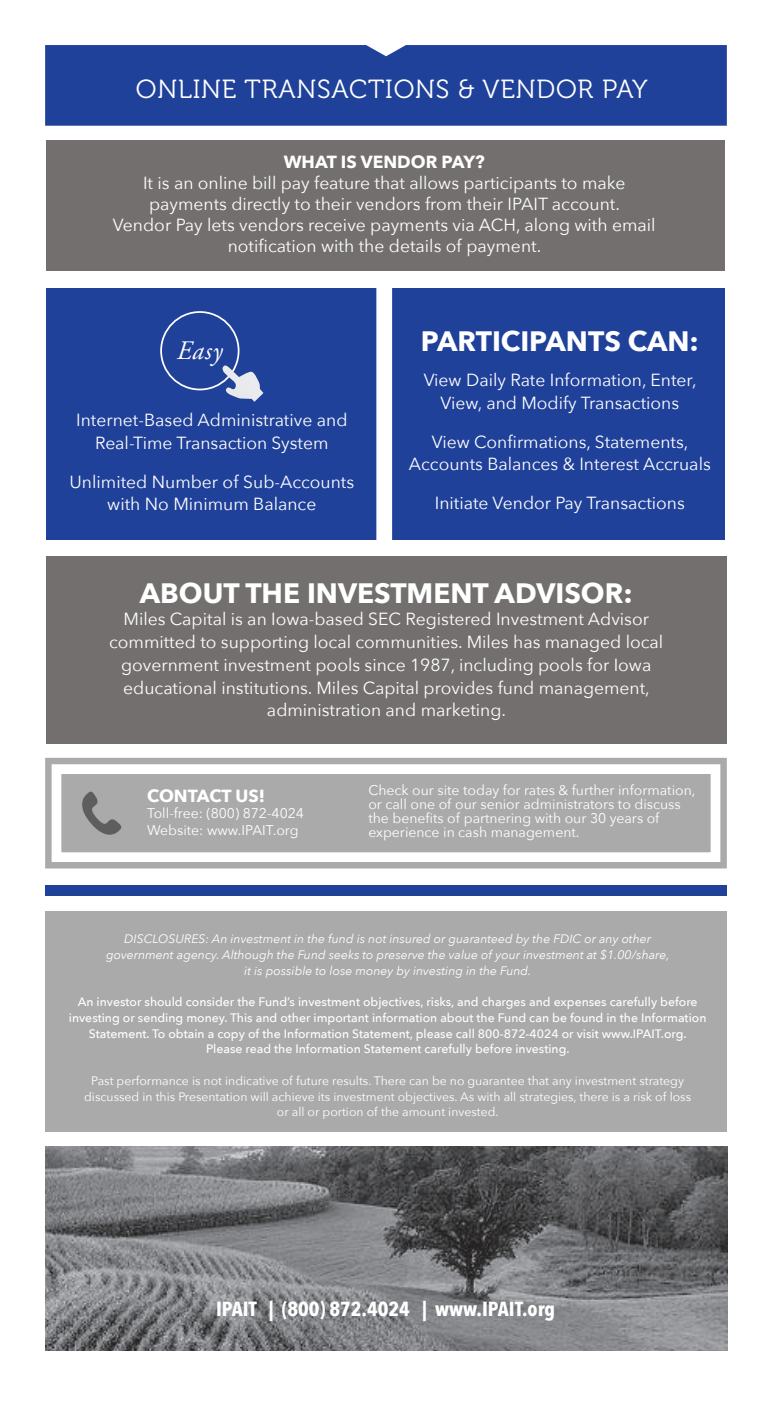
<style>
.page{position:relative;width:772px;height:1402px;background:#fff}
.page>*{position:absolute;margin:0;border:0;box-sizing:border-box;transform-origin:0 0}
.t1{font:700 28px "Avenir Next";color:#fff}
.t2{font:italic 26.6px "Adobe Garamond Pro";color:#fff}
.t3{font:26.25px "Museo 300";letter-spacing:.03em;color:#fff}
.t4{font:700 20.3px "Avenir Next Condensed";color:#fff}
.t5{font:17.5px/22.8px "Avenir Next";color:#fff;text-align:center}
.t6{font:700 17.5px "Avenir Next";color:#fff}
.t7{font:14px/14px "Avenir Next";color:#fff}
.t8{font:500 12.25px/15.8px "Avenir Next";color:#fff;text-align:center}
.t9{font:12.25px/15.8px "Avenir Next";color:#fff;text-align:center}
.t10{font:italic 12.25px/15.8px "Avenir Next";color:#fff;text-align:center}
</style>
<div class="page">
<img style="left:45px;top:1147px;width:682px;height:203px">
<div style="left:46px;top:288px;width:679px;height:252px;background:#20419a"></div>
<div style="left:45px;top:45px;width:682px;height:81px;background:#20419a"></div>
<div style="left:160px;top:311px;width:79px;height:79px;border:2px solid #fff;border-radius:50%"></div>
<img style="left:221px;top:365px;width:42px;height:37px">
<div style="left:46px;top:140px;width:679px;height:131px;background:#736f6f"></div>
<div style="left:45px;top:884px;width:682px;height:11px;background:#20419a"></div>
<div style="left:45px;top:911px;width:682px;height:220px;background:#aaa"></div>
<div style="left:45px;top:757px;width:682px;height:112px;background:#aaa"></div>
<div style="left:52px;top:764px;width:668px;height:98px;border:10px solid #fff"></div>
<img style="left:80px;top:792px;width:43px;height:42px">
<div style="left:46px;top:556px;width:681px;height:187px;background:#736f6f"></div>
<div style="left:376px;top:285px;width:16px;height:264px;background:#fff"></div>
<p class="t3" style="left:136px;top:75px;width:513px">ONLINE TRANSACTIONS &amp; VENDOR PAY</p>
<p class="t6" style="left:284px;top:147px;width:203px">WHAT IS VENDOR PAY?</p>
<p class="t5" style="left:113px;top:172px;width:544px;line-height:21px">It is an online bill pay feature that allows participants to make payments directly to their vendors from their IPAIT account.<br>Vendor Pay lets vendors receive payments via ACH, along with email notification with the details of payment.</p>
<p class="t2" style="left:177px;top:334px;width:47px">Easy</p>
<p class="t5" style="left:76px;top:408px;width:273px">Internet-Based Administrative and<br>Real-Time Transaction System</p>
<p class="t5" style="left:69px;top:469px;width:286px">Unlimited Number of Sub-Accounts with No Minimum Balance</p>
<p class="t1" style="left:421px;top:317px;width:280px">PARTICIPANTS CAN:</p>
<p class="t5" style="left:424px;top:368px;width:274px">View Daily Rate Information, Enter,<br>View, and Modify Transactions</p>
<p class="t5" style="left:409px;top:429px;width:303px">View Confirmations, Statements,<br>Accounts Balances &amp; Interest Accruals</p>
<p class="t5" style="left:435px;top:491px;width:252px">Initiate Vendor Pay Transactions</p>
<p class="t1" style="left:140px;top:568px;width:494px">ABOUT THE INVESTMENT ADVISOR:</p>
<p class="t5" style="left:109px;top:607px;width:556px">Miles Capital is an Iowa-based SEC Registered Investment Advisor committed to supporting local communities. Miles has managed local government investment pools since 1987, including pools for Iowa educational institutions. Miles Capital provides fund management, administration and marketing.</p>
<p class="t6" style="left:147px;top:780px;width:119px">CONTACT US!</p>
<p class="t7" style="left:147px;top:806px;width:158px">Toll-free: (800) 872-4024</p>
<p class="t7" style="left:147px;top:823px;width:153px">Website: www.IPAIT.org</p>
<p class="t7" style="left:368px;top:783px;width:329px">Check our site today for rates &amp; further information, or call one of our senior administrators to discuss the benefits of partnering with our 30 years of experience in cash management.</p>
<p class="t10" style="left:106px;top:930px;width:565px">DISCLOSURES: An investment in the fund is not insured or guaranteed by the FDIC or any other government agency. Although the Fund seeks to preserve the value of your investment at $1.00/share, it is possible to lose money by investing in the Fund.</p>
<p class="t8" style="left:69px;top:993px;width:639px">An investor should consider the Fund’s investment objectives, risks, and charges and expenses carefully before investing or sending money. This and other important information about the Fund can be found in the Information Statement. To obtain a copy of the Information Statement, please call 800-872-4024 or visit www.IPAIT.org.<br>Please read the Information Statement carefully before investing.</p>
<p class="t9" style="left:84px;top:1072px;width:608px">Past performance is not indicative of future results. There can be no guarantee that any investment strategy discussed in this Presentation will achieve its investment objectives. As with all strategies, there is a risk of loss or all or portion of the amount invested.</p>
<p class="t4" style="left:216px;top:1297px;width:341px">IPAIT | (800) 872.4024 | www.IPAIT.org</p>
</div>
